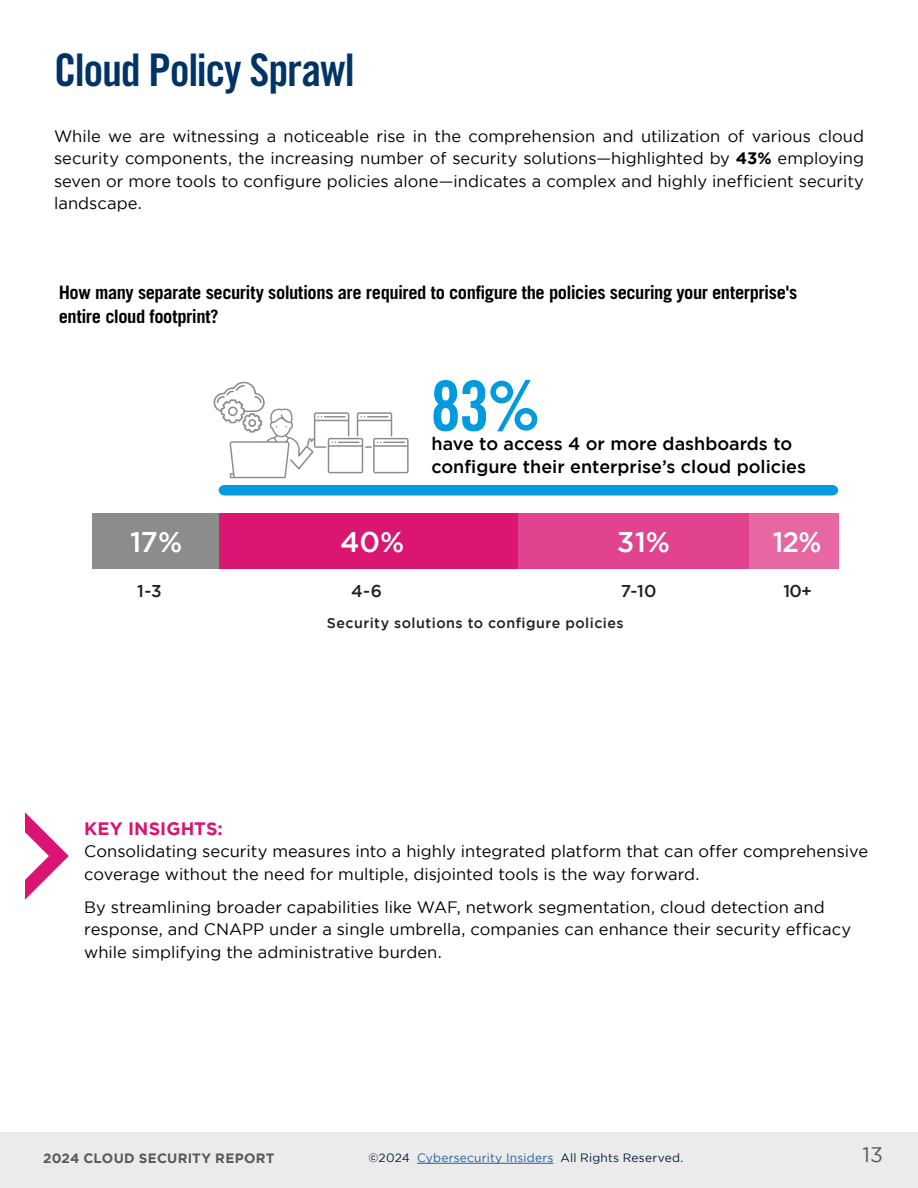
<style>
.page{position:relative;width:918px;height:1188px;background:#fff}
.page>*{position:absolute;margin:0;border:0;box-sizing:border-box;transform-origin:0 0}
.t1{font:69.3px "Trade Gothic LT Std Bd Cn 20";color:#009bdf}
.t2{font:45px "Trade Gothic LT Std Bd Cn 20";letter-spacing:-.03em;color:#036}
.t3{font:500 28.5px "Gotham";letter-spacing:-.015em;color:#fff}
.t4{font:500 28.5px "Gotham";letter-spacing:-.015em;color:#fff;scale:.95 1}
.t5{font:21px "Gotham";color:#58595b}
.t6{font:700 18.6px/23.5px "Trade Gothic LT Std";letter-spacing:-.025em;color:#000}
.t7{font:500 18px/22.2px "Gotham";color:#000}
.t8{font:700 18px "Gotham";letter-spacing:.005em;color:#d91473}
.t9{font:500 17.1px "Gotham";color:#231f20}
.t10{font:16.5px/22.5px "Gotham";color:#000}
.t11{font:500 14.25px "Gotham";letter-spacing:.03em;color:#231f20}
.t12{font:700 13.5px "Gotham";letter-spacing:.02em;color:#58595b}
.t13{font:12px "Gotham";letter-spacing:.015em;color:#071b3d}
.s1{font-weight:700}
.s2{color:#215e9e}
</style>
<div class="page">
<div style="left:0;top:1132px;width:918px;height:56px;background:#ebebec"></div>
<hr style="left:417px;top:1163px;width:136px;height:1px;background:#215e9e">
<div style="left:749px;top:513px;width:90px;height:55px;background:#e767a3"></div>
<div style="left:517px;top:513px;width:232px;height:55px;background:#e1438e"></div>
<div style="left:219px;top:513px;width:298px;height:55px;background:#da1572"></div>
<div style="left:92px;top:513px;width:127px;height:55px;background:#8b8c8c"></div>
<div style="left:219px;top:485px;width:619px;height:10px;background:#009bdf"></div>
<svg style="left:213px;top:381px;width:196px;height:97px"></svg>
<svg style="left:25px;top:812px;width:44px;height:88px"></svg>
<h2 class="t2" style="left:54px;top:43px;width:302px">Cloud Policy Sprawl</h2>
<p class="t10" style="left:54px;top:124px;width:812px;text-align:justify">While we are witnessing a noticeable rise in the comprehension and utilization of various cloud security components, the increasing number of security solutions—highlighted by <span class="s1">43%</span> employing seven or more tools to configure policies alone—indicates a complex and highly inefficient security landscape.</p>
<p class="t6" style="left:59px;top:281px;width:740px">How many separate security solutions are required to configure the policies securing your enterprise's entire cloud footprint?</p>
<h1 class="t1" style="left:430px;top:364px;width:112px">83%</h1>
<p class="t7" style="left:432px;top:433px;width:376px">have to access 4 or more dashboards to configure their enterprise’s cloud policies</p>
<h3 class="t3" style="left:130px;top:526px;width:54px">17%</h3>
<h3 class="t3" style="left:340px;top:526px;width:66px">40%</h3>
<h3 class="t3" style="left:617px;top:526px;width:55px">31%</h3>
<h3 class="t4" style="left:773px;top:526px;width:53px">12%</h3>
<p class="t9" style="left:137px;top:581px;width:26px">1-3</p>
<p class="t9" style="left:351px;top:581px;width:32px">4-6</p>
<p class="t9" style="left:621px;top:581px;width:37px">7-10</p>
<p class="t9" style="left:783px;top:581px;width:30px">10+</p>
<p class="t11" style="left:327px;top:615px;width:298px">Security solutions to configure policies</p>
<p class="t8" style="left:84px;top:818px;width:140px">KEY INSIGHTS:</p>
<p class="t10" style="left:84px;top:840px;width:785px">Consolidating security measures into a highly integrated platform that can offer comprehensive coverage without the need for multiple, disjointed tools is the way forward.</p>
<p class="t10" style="left:84px;top:896px;width:768px">By streamlining broader capabilities like WAF, network segmentation, cloud detection and response, and CNAPP under a single umbrella, companies can enhance their security efficacy while simplifying the administrative burden.</p>
<p class="t12" style="left:43px;top:1150px;width:233px">2024 CLOUD SECURITY REPORT</p>
<p class="t13" style="left:369px;top:1151px;width:316px">©2024 <span class="s2">Cybersecurity Insiders</span> All Rights Reserved.</p>
<p class="t5" style="left:863px;top:1143px;width:22px">13</p>
</div>
